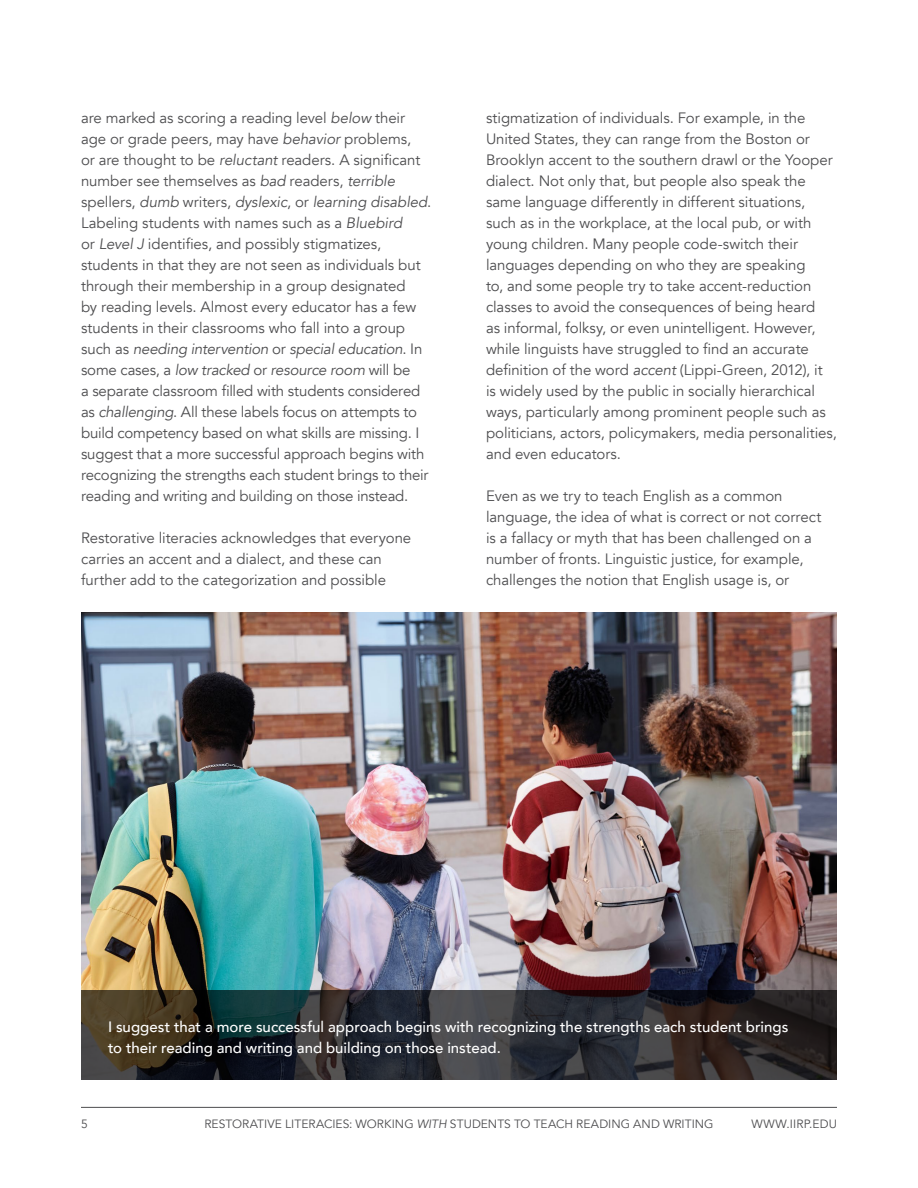
<style>
.page{position:relative;width:918px;height:1188px;background:#fff}
.page>*{position:absolute;margin:0;border:0;box-sizing:border-box;transform-origin:0 0}
.t1{font:15px/21px "Avenir";letter-spacing:-.005em;color:#4d4d4f}
.t2{font:500 15px/21px "Avenir";color:#fff}
.t3{font:12px "Avenir";letter-spacing:.005em;color:#4d4d4f}
.s1{font-style:italic}
</style>
<div class="page">
<img style="left:81px;top:612px;width:756px;height:378px">
<svg style="left:81px;top:990px;width:756px;height:90px;background:#2d2c2d"></svg>
<hr style="left:81px;top:1107px;width:756px;height:1px;background:#4d4d4f">
<p class="t1" style="left:81px;top:108px;width:352px">are marked as scoring a reading level <span class="s1">below</span> their age or grade peers, may have <span class="s1">behavior</span> problems,<br>or are thought to be <span class="s1">reluctant</span> readers. A significant number see themselves as <span class="s1">bad</span> readers, <span class="s1">terrible </span>spellers, <span class="s1">dumb</span> writers, <span class="s1">dyslexic</span>, or <span class="s1">learning disabled</span>.<br>Labeling students with names such as a <span class="s1">Bluebird<br></span>or <span class="s1">Level J</span> identifies, and possibly stigmatizes, students in that they are not seen as individuals but through their membership in a group designated<br>by reading levels. Almost every educator has a few students in their classrooms who fall into a group such as <span class="s1">needing intervention</span> or <span class="s1">special education</span>. In some cases, a <span class="s1">low tracked</span> or <span class="s1">resource room</span> will be<br>a separate classroom filled with students considered as <span class="s1">challenging</span>. All these labels focus on attempts to build competency based on what skills are missing. I suggest that a more successful approach begins with recognizing the strengths each student brings to their reading and writing and building on those instead.</p>
<p class="t1" style="left:81px;top:528px;width:332px">Restorative literacies acknowledges that everyone carries an accent and a dialect, and these can further add to the categorization and possible</p>
<p class="t1" style="left:486px;top:108px;width:352px">stigmatization of individuals. For example, in the United States, they can range from the Boston or Brooklyn accent to the southern drawl or the Yooper dialect. Not only that, but people also speak the same language differently in different situations, such as in the workplace, at the local pub, or with young children. Many people code-switch their languages depending on who they are speaking<br>to, and some people try to take accent-reduction classes to avoid the consequences of being heard<br>as informal, folksy, or even unintelligent. However, while linguists have struggled to find an accurate definition of the word <span class="s1">accent</span> (Lippi-Green, 2012), it<br>is widely used by the public in socially hierarchical ways, particularly among prominent people such as politicians, actors, policymakers, media personalities, and even educators.</p>
<p class="t1" style="left:486px;top:486px;width:337px">Even as we try to teach English as a common language, the idea of what is correct or not correct is a fallacy or myth that has been challenged on a number of fronts. Linguistic justice, for example, challenges the notion that English usage is, or</p>
<p class="t2" style="left:108px;top:1015px;width:682px">I suggest that a more successful approach begins with recognizing the strengths each student brings to their reading and writing and building on those instead.</p>
<p class="t3" style="left:81px;top:1116px;width:8px">5</p>
<p class="t3" style="left:204px;top:1116px;width:511px">RESTORATIVE LITERACIES: WORKING <span class="s1">WITH</span> STUDENTS TO TEACH READING AND WRITING</p>
<p class="t3" style="left:751px;top:1116px;width:87px">WWW.IIRP.EDU</p>
</div>
